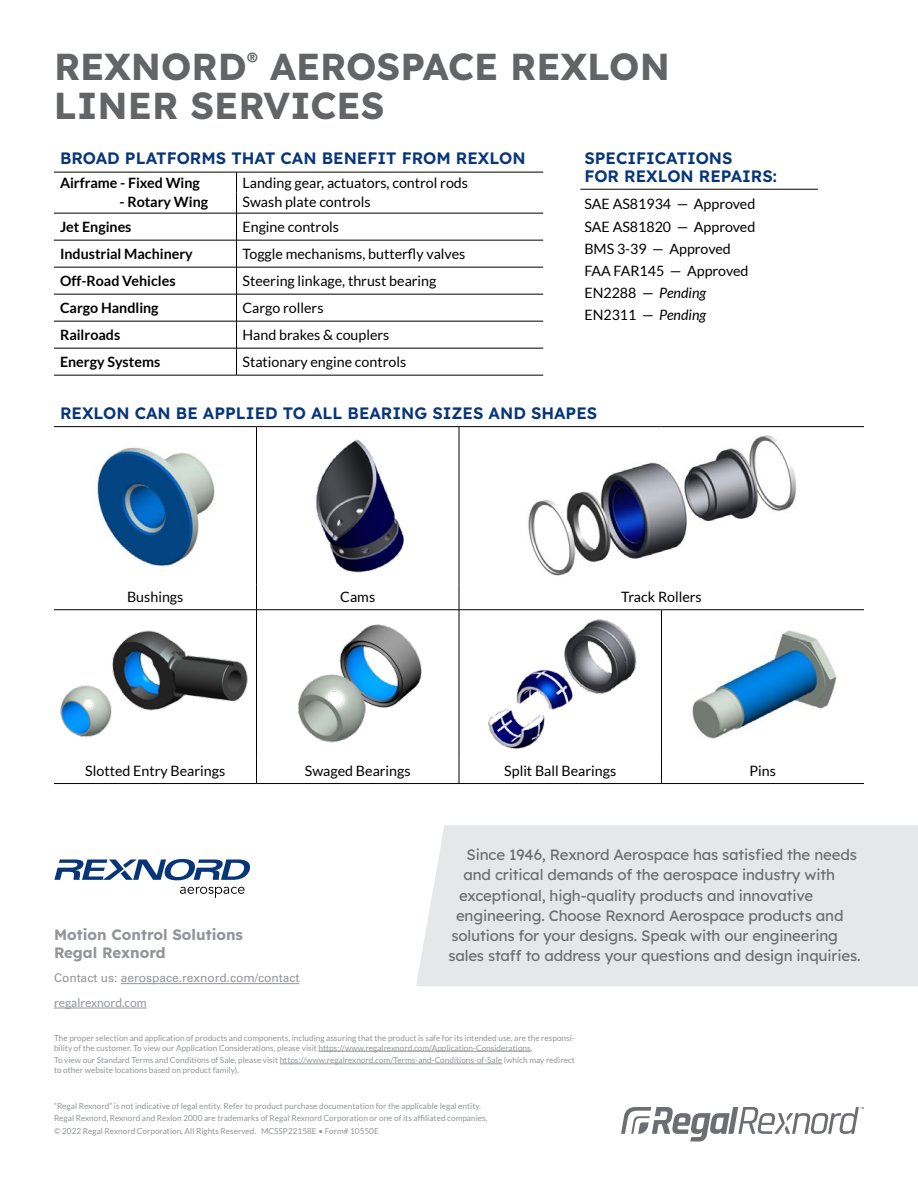
<style>
.page{position:relative;width:918px;height:1188px;background:#fff}
.page>*{position:absolute;margin:0;border:0;box-sizing:border-box;transform-origin:0 0}
.t1{font:37.5px/39px "Lexend";color:#636466}
.t2{font:16.5px/18px "Lexend";color:#06357a}
.t3{font:15px "Lexend";letter-spacing:-.01em;color:#6d6e71}
.t4{font:15px/18px "Lexend";color:#939598}
.t5{font:14.25px/22.2px "Lato";color:#000}
.t6{font:700 14.25px "Lato";color:#000}
.t7{font:12px "Univers LT Std";color:#939598}
.t8{font:12px "Lato";color:#939598}
.t9{font:8.25px/9.9px "Lato";color:#939598}
.s1{font-style:italic}
</style>
<div class="page">
<div style="left:416px;top:825px;width:502px;height:161px;background:#e6e7e8"></div>
<svg style="left:621px;top:1107px;width:243px;height:35px"></svg>
<hr style="left:319px;top:1051px;width:212px;height:1px;background:#939598">
<hr style="left:280px;top:1064px;width:222px;height:1px;background:#939598">
<hr style="left:121px;top:983px;width:178px;height:1px;background:#939598">
<hr style="left:54px;top:1008px;width:93px;height:1px;background:#939598">
<svg style="left:54px;top:859px;width:196px;height:21px"></svg>
<svg style="left:180px;top:887px;width:65px;height:11px"></svg>
<hr style="left:54px;top:172px;width:183px;height:1px;background:#000">
<hr style="left:237px;top:172px;width:306px;height:1px;background:#000">
<hr style="left:54px;top:213px;width:183px;height:1px;background:#000">
<hr style="left:237px;top:213px;width:306px;height:1px;background:#000">
<hr style="left:54px;top:240px;width:183px;height:1px;background:#000">
<hr style="left:237px;top:240px;width:306px;height:1px;background:#000">
<hr style="left:54px;top:267px;width:183px;height:1px;background:#000">
<hr style="left:237px;top:267px;width:306px;height:1px;background:#000">
<hr style="left:54px;top:294px;width:183px;height:1px;background:#000">
<hr style="left:237px;top:294px;width:306px;height:1px;background:#000">
<hr style="left:54px;top:321px;width:183px;height:1px;background:#000">
<hr style="left:237px;top:321px;width:306px;height:1px;background:#000">
<hr style="left:54px;top:348px;width:183px;height:1px;background:#000">
<hr style="left:237px;top:348px;width:306px;height:1px;background:#000">
<svg style="left:236px;top:172px;width:1px;height:203px"></svg>
<hr style="left:54px;top:375px;width:183px;height:1px;background:#000">
<hr style="left:237px;top:375px;width:306px;height:1px;background:#000">
<hr style="left:54px;top:426px;width:202px;height:1px;background:#000">
<hr style="left:256px;top:426px;width:203px;height:1px;background:#000">
<hr style="left:256px;top:427px;width:1px;height:157px;background:#000">
<hr style="left:459px;top:426px;width:203px;height:1px;background:#000">
<hr style="left:459px;top:427px;width:1px;height:157px;background:#000">
<hr style="left:662px;top:426px;width:202px;height:1px;background:#000">
<svg style="left:256px;top:584px;width:1px;height:25px"></svg>
<svg style="left:459px;top:584px;width:1px;height:25px"></svg>
<hr style="left:54px;top:609px;width:202px;height:1px;background:#000">
<hr style="left:256px;top:609px;width:203px;height:1px;background:#000">
<hr style="left:256px;top:610px;width:1px;height:148px;background:#000">
<hr style="left:459px;top:609px;width:203px;height:1px;background:#000">
<hr style="left:459px;top:610px;width:1px;height:148px;background:#000">
<hr style="left:662px;top:609px;width:202px;height:1px;background:#000">
<hr style="left:661px;top:610px;width:1px;height:148px;background:#000">
<svg style="left:256px;top:758px;width:1px;height:25px"></svg>
<svg style="left:459px;top:758px;width:1px;height:25px"></svg>
<svg style="left:661px;top:758px;width:1px;height:25px"></svg>
<hr style="left:54px;top:783px;width:202px;height:1px;background:#000">
<hr style="left:256px;top:783px;width:203px;height:1px;background:#000">
<hr style="left:459px;top:783px;width:203px;height:1px;background:#000">
<hr style="left:662px;top:783px;width:202px;height:1px;background:#000">
<img style="left:97px;top:447px;width:118px;height:119px">
<img style="left:316px;top:439px;width:89px;height:134px">
<img style="left:528px;top:435px;width:268px;height:141px">
<img style="left:60px;top:631px;width:188px;height:106px">
<img style="left:298px;top:624px;width:124px;height:119px">
<img style="left:488px;top:620px;width:149px;height:128px">
<img style="left:692px;top:630px;width:145px;height:109px">
<hr style="left:580px;top:189px;width:238px;height:1px;background:#000">
<h1 class="t1" style="left:54px;top:45px;width:618px">REXNORD<sup>®</sup> AEROSPACE REXLON<br>LINER SERVICES</h1>
<h2 class="t2" style="left:584px;top:148px;width:194px">SPECIFICATIONS<br>FOR REXLON REPAIRS:</h2>
<h3 class="t5" style="left:584px;top:193px;width:172px">SAE AS81934 — Approved<br>SAE AS81820 — Approved<br>BMS 3-39 — Approved<br>FAA FAR145 — Approved<br>EN2288 — <span class="s1">Pending<br></span>EN2311 — <span class="s1">Pending</span></h3>
<h2 class="t2" style="left:60px;top:148px;width:467px">BROAD PLATFORMS THAT CAN BENEFIT FROM REXLON</h2>
<h3 class="t6" style="left:60px;top:175px;width:141px">Airframe - Fixed Wing</h3>
<h3 class="t5" style="left:243px;top:172px;width:227px">Landing gear, actuators, control rods</h3>
<h3 class="t6" style="left:119px;top:194px;width:90px">- Rotary Wing</h3>
<h3 class="t5" style="left:243px;top:191px;width:130px">Swash plate controls</h3>
<h3 class="t6" style="left:60px;top:219px;width:73px">Jet Engines</h3>
<h3 class="t5" style="left:243px;top:216px;width:98px">Engine controls</h3>
<h3 class="t6" style="left:60px;top:246px;width:134px">Industrial Machinery</h3>
<h3 class="t5" style="left:243px;top:243px;width:224px">Toggle mechanisms, butterfly valves</h3>
<h3 class="t6" style="left:60px;top:273px;width:117px">Off-Road Vehicles</h3>
<h3 class="t5" style="left:243px;top:270px;width:195px">Steering linkage, thrust bearing</h3>
<h3 class="t6" style="left:60px;top:300px;width:100px">Cargo Handling</h3>
<h3 class="t5" style="left:243px;top:297px;width:83px">Cargo rollers</h3>
<h3 class="t6" style="left:60px;top:327px;width:62px">Railroads</h3>
<h3 class="t5" style="left:243px;top:324px;width:148px">Hand brakes &amp; couplers</h3>
<h3 class="t6" style="left:60px;top:354px;width:102px">Energy Systems</h3>
<h3 class="t5" style="left:243px;top:351px;width:165px">Stationary engine controls</h3>
<h2 class="t2" style="left:60px;top:403px;width:539px">REXLON CAN BE APPLIED TO ALL BEARING SIZES AND SHAPES</h2>
<h3 class="t5" style="left:127px;top:586px;width:58px">Bushings</h3>
<h3 class="t5" style="left:340px;top:586px;width:36px">Cams</h3>
<h3 class="t5" style="left:621px;top:586px;width:82px">Track Rollers</h3>
<h3 class="t5" style="left:85px;top:759px;width:141px">Slotted Entry Bearings</h3>
<h3 class="t5" style="left:305px;top:759px;width:107px">Swaged Bearings</h3>
<h3 class="t5" style="left:504px;top:759px;width:113px">Split Ball Bearings</h3>
<h3 class="t5" style="left:750px;top:759px;width:28px">Pins</h3>
<h3 class="t4" style="left:54px;top:924px;width:191px">Motion Control Solutions<br>Regal Rexnord</h3>
<h3 class="t7" style="left:54px;top:971px;width:247px">Contact us: aerospace.rexnord.com/contact</h3>
<h3 class="t8" style="left:54px;top:996px;width:94px">regalrexnord.com</h3>
<h3 class="t3" style="left:466px;top:844px;width:392px">Since 1946, Rexnord Aerospace has satisfied the needs</h3>
<h3 class="t3" style="left:464px;top:864px;width:373px">and critical demands of the aerospace industry with</h3>
<h3 class="t3" style="left:459px;top:884px;width:356px">exceptional, high-quality products and innovative</h3>
<h3 class="t3" style="left:456px;top:905px;width:389px">engineering. Choose Rexnord Aerospace products and</h3>
<h3 class="t3" style="left:452px;top:925px;width:388px">solutions for your designs. Speak with our engineering</h3>
<h3 class="t3" style="left:448px;top:945px;width:414px">sales staff to address your questions and design inquiries.</h3>
<p class="t9" style="left:54px;top:1033px;width:522px">The proper selection and application of products and components, including assuring that the product is safe for its intended use, are the responsi&shy;bility of the customer. To view our Application Considerations, please visit https://www.regalrexnord.com/Application-Considerations.</p>
<p class="t9" style="left:54px;top:1055px;width:522px">To view our Standard Terms and Conditions of Sale, please visit https://www.regalrexnord.com/Terms-and-Conditions-of-Sale (which may redirect to other website locations based on product family).</p>
<p class="t9" style="left:54px;top:1099px;width:435px;line-height:12.6px">“Regal Rexnord” is not indicative of legal entity. Refer to product purchase documentation for the applicable legal entity.<br>Regal Rexnord, Rexnord and Rexlon 2000 are trademarks of Regal Rexnord Corporation or one of its affiliated companies. © 2022 Regal Rexnord Corporation, All Rights Reserved. MCSSP22158E • Form# 10550E</p>
</div>
